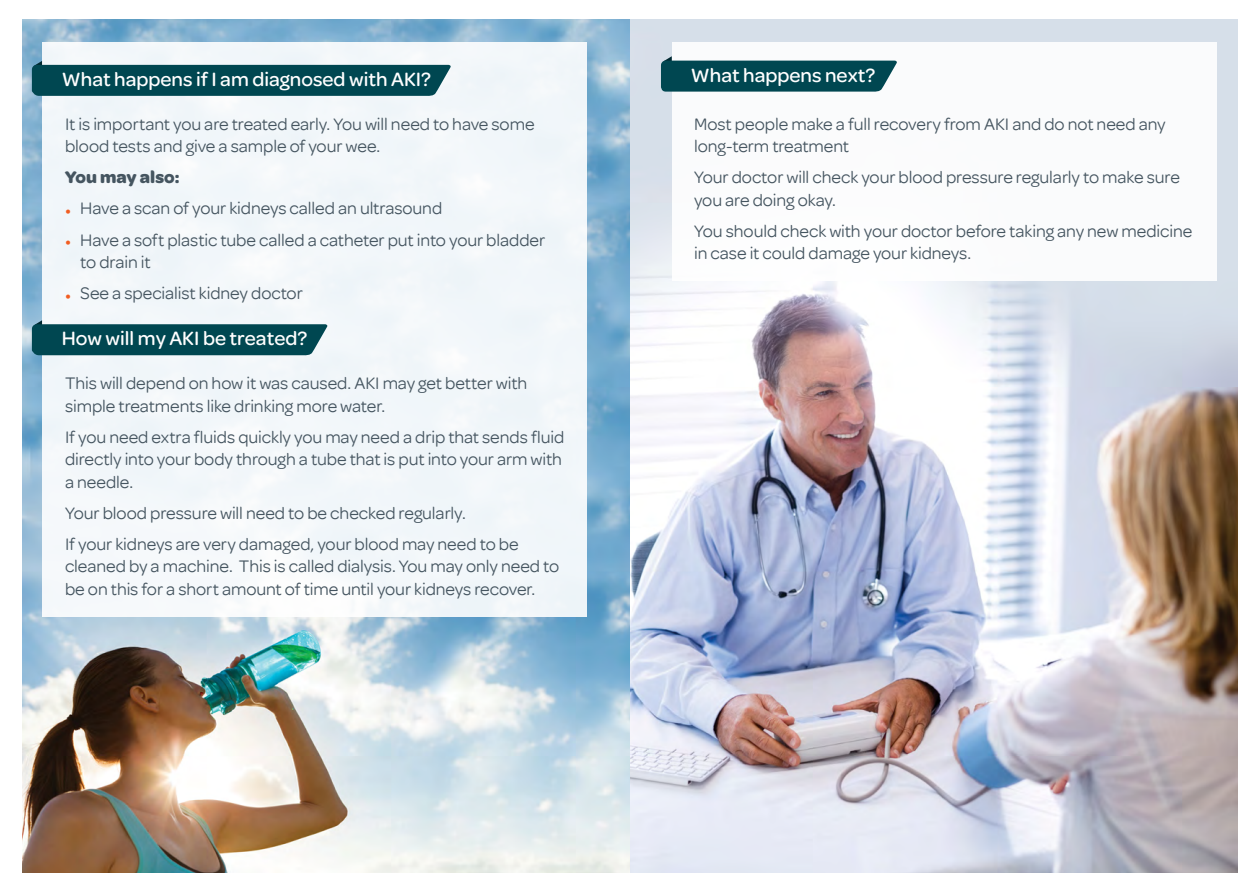
<style>
.page{position:relative;width:1259px;height:893px;background:#fff}
.page>*{position:absolute;margin:0;border:0;box-sizing:border-box;transform-origin:0 0}
.t1{font:500 20.55px "Omnes";color:#fff}
.t2{font:18px/22.5px "Omnes";letter-spacing:-.005em;color:#455560}
.t3{font:700 18px "Omnes";color:#455560}
.s1{font-weight:500;color:#f15d22}
</style>
<div class="page">
<img style="left:22px;top:20px;width:1215px;height:852px">
<div style="left:43px;top:43px;width:544px;height:574px;background:#f2f7fa"></div>
<div style="left:672px;top:43px;width:544px;height:238px;background:#fff"></div>
<svg style="left:32px;top:60px;width:419px;height:36px;background:#25626b"></svg>
<svg style="left:661px;top:56px;width:236px;height:36px;background:#29646d"></svg>
<svg style="left:32px;top:320px;width:296px;height:35px;background:#226069"></svg>
<p class="t1" style="left:62px;top:67px;width:371px">What happens if I am diagnosed with AKI?</p>
<p class="t2" style="left:65px;top:113px;width:471px">It is important you are treated early. You will need to have some blood tests and give a sample of your wee.</p>
<p class="t3" style="left:65px;top:167px;width:116px">You may also:</p>
<p class="t2" style="left:65px;top:197px;width:379px"><span class="s1">•</span> Have a scan of your kidneys called an ultrasound</p>
<p class="t2" style="left:80px;top:228px;width:466px;text-indent:-15px"><span class="s1">•</span> Have a soft plastic tube called a catheter put into your bladder to drain it</p>
<p class="t2" style="left:65px;top:282px;width:239px"><span class="s1">•</span> See a specialist kidney doctor</p>
<p class="t1" style="left:62px;top:327px;width:247px">How will my AKI be treated?</p>
<p class="t2" style="left:65px;top:372px;width:464px">This will depend on how it was caused. AKI may get better with simple treatments like drinking more water.</p>
<p class="t2" style="left:65px;top:426px;width:501px">If you need extra fluids quickly you may need a drip that sends fluid directly into your body through a tube that is put into your arm with a needle.</p>
<p class="t2" style="left:65px;top:497px;width:455px;line-height:31px">Your blood pressure will need to be checked regularly.<br>If your kidneys are very damaged, your blood may need to be</p>
<p class="t2" style="left:65px;top:555px;width:496px">cleaned by a machine. This is called dialysis. You may only need to be on this for a short amount of time until your kidneys recover.</p>
<p class="t1" style="left:691px;top:63px;width:186px">What happens next?</p>
<p class="t2" style="left:694px;top:113px;width:473px">Most people make a full recovery from AKI and do not need any long-term treatment</p>
<p class="t2" style="left:694px;top:166px;width:487px">Your doctor will check your blood pressure regularly to make sure you are doing okay.</p>
<p class="t2" style="left:694px;top:220px;width:500px">You should check with your doctor before taking any new medicine in case it could damage your kidneys.</p>
</div>
